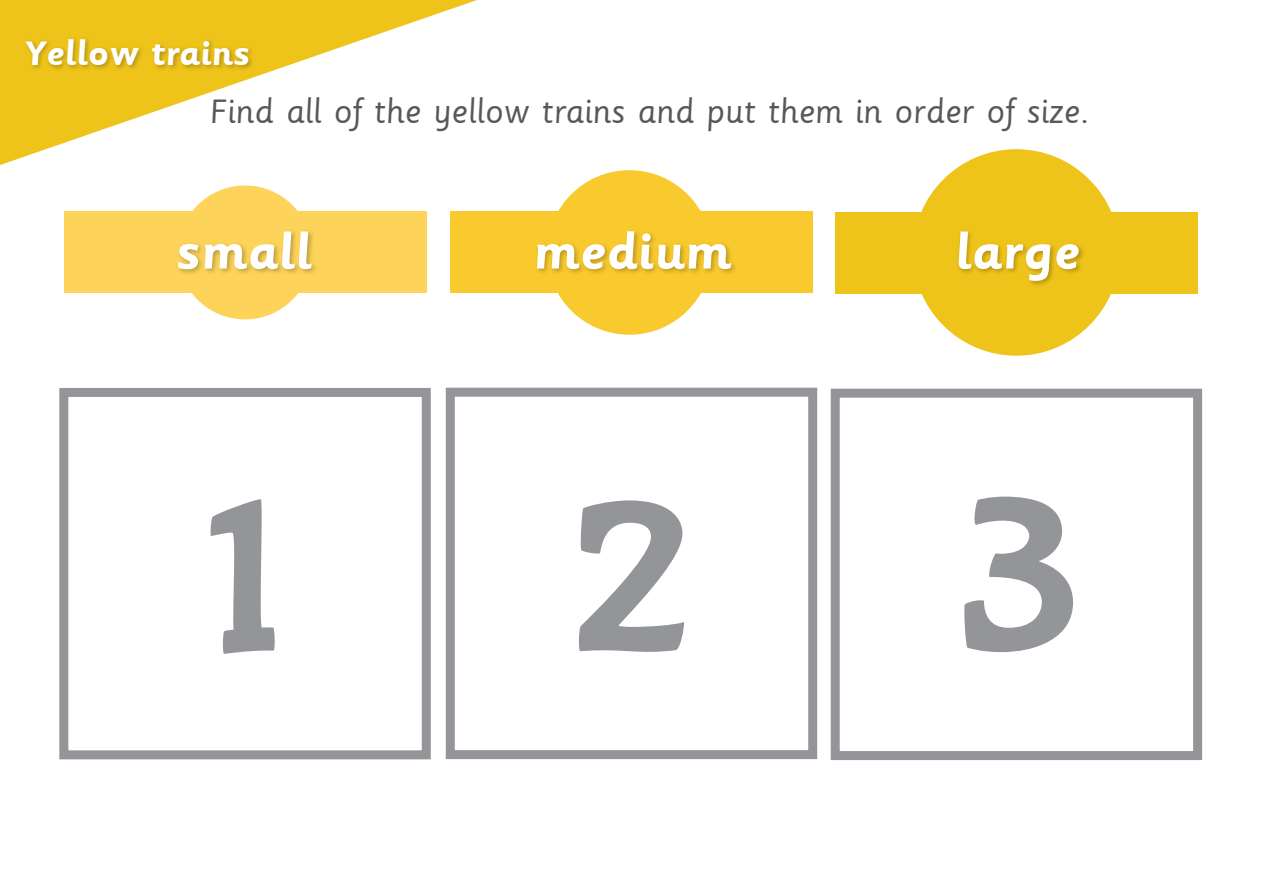
<style>
.page{position:relative;width:1263px;height:893px;background:#fff}
.page>*{position:absolute;margin:0;border:0;box-sizing:border-box;transform-origin:0 0}
.t1{font:225px "Bubblegum Sans";color:#939598}
.t2{font:700 54px "Sassoon Primary Type";color:#fff}
.t3{font:37.5px "Sassoon Primary Type";color:#57585a}
.t4{font:700 37.5px "Sassoon Primary Type";color:#fff}
</style>
<div class="page">
<div style="left:178px;top:185px;width:134px;height:134px;background:#fdd459;border-radius:50%"></div>
<div style="left:547px;top:170px;width:165px;height:165px;background:#f9ca2d;border-radius:50%"></div>
<div style="left:913px;top:149px;width:206px;height:207px;background:#efc41a;border-radius:50%"></div>
<div style="left:59px;top:388px;width:372px;height:371px;background:#fff;border:9px solid #939598"></div>
<div style="left:446px;top:388px;width:371px;height:371px;background:#fff;border:9px solid #939598"></div>
<div style="left:831px;top:389px;width:371px;height:371px;background:#fff;border:9px solid #939598"></div>
<div style="left:64px;top:212px;width:362px;height:81px;background:#fdd459"></div>
<div style="left:450px;top:212px;width:363px;height:81px;background:#f9ca2d"></div>
<div style="left:835px;top:212px;width:363px;height:81px;background:#efc41a"></div>
<img style="left:178px;top:231px;width:138px;height:43px">
<img style="left:537px;top:231px;width:198px;height:42px">
<img style="left:958px;top:231px;width:125px;height:54px">
<svg style="left:0;top:0;width:477px;height:165px"></svg>
<img style="left:20px;top:30px;width:239px;height:53px">
<p class="t4" style="left:24px;top:32px;width:227px">Yellow trains</p>
<p class="t3" style="left:210px;top:91px;width:881px">Find all of the yellow trains and put them in order of size.</p>
<h2 class="t2" style="left:176px;top:222px;width:137px">small</h2>
<h2 class="t2" style="left:532px;top:222px;width:200px">medium</h2>
<h2 class="t2" style="left:954px;top:222px;width:127px">large</h2>
<h1 class="t1" style="left:206px;top:460px;width:77px">1</h1>
<h1 class="t1" style="left:572px;top:458px;width:509px">2 3</h1>
</div>
